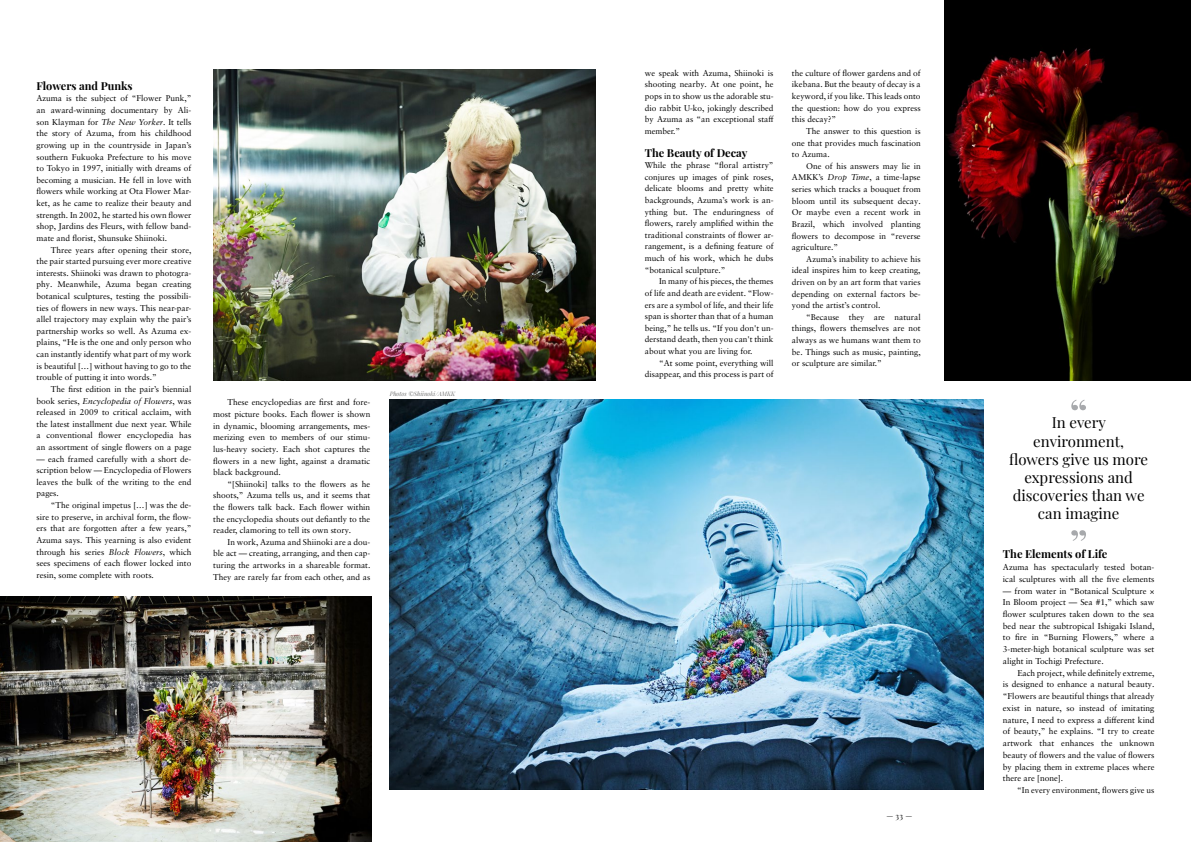
<style>
.page{position:relative;width:1191px;height:842px;background:#fff}
.page>*{position:absolute;margin:0;border:0;box-sizing:border-box;transform-origin:0 0}
.t1{font:15px/18px "Playfair Display";color:#000;text-align:center}
.t2{font:700 11.1px "Playfair Display";color:#000}
.t3{font:700 11px "Playfair Display";color:#000}
.t4{font:8.5px/11.7px "Sabon LT Pro";color:#000;text-align:justify}
.t5{font:8.4px/11.6px "Sabon LT Pro";color:#000;text-align:justify}
.t6{font:8px "Playfair Display";color:#000}
.t7{font:italic 6px "Playfair Display";color:#737373}
.s1{font-style:italic}
</style>
<div class="page">
<img style="left:213px;top:69px;width:382px;height:311px">
<img style="left:390px;top:400px;width:594px;height:389px">
<img style="left:944px;top:0;width:247px;height:380px">
<img style="left:0;top:596px;width:372px;height:246px">
<svg style="left:1071px;top:400px;width:15px;height:10px"></svg>
<svg style="left:1071px;top:530px;width:15px;height:11px"></svg>
<h3 class="t3" style="left:37px;top:77px;width:98px">Flowers and Punks</h3>
<p class="t5" style="left:37px;top:93px;width:156px">Azuma is the subject of “Flower Punk,” an award-winning documentary by Ali&shy;son Klayman for <span class="s1">The New Yorker</span>. It tells the story of Azuma, from his childhood growing up in the countryside in Japan’s southern Fukuoka Prefecture to his move to Tokyo in 1997, initially with dreams of becoming a musician. He fell in love with flowers while working at Ota Flower Mar&shy;ket, as he came to realize their beauty and strength. In 2002, he started his own flower shop, Jardins des Fleurs, with fellow band&shy;mate and florist, Shunsuke Shiinoki.</p>
<p class="t5" style="left:37px;top:244px;width:156px;text-indent:14px">Three years after opening their store, the pair started pursuing ever more creative interests. Shiinoki was drawn to photogra&shy;phy. Meanwhile, Azuma began creating botanical sculptures, testing the possibili&shy;ties of flowers in new ways. This near-par&shy;allel trajectory may explain why the pair’s partnership works so well. As Azuma ex&shy;plains, “He is the one and only person who can instantly identify what part of my work is beautiful […] without having to go to the trouble of putting it into words.”</p>
<p class="t5" style="left:37px;top:383px;width:156px;text-indent:14px">The first edition in the pair’s biennial book series, <span class="s1">Encyclopedia of Flowers</span>, was released in 2009 to critical acclaim, with the latest installment due next year. While a conventional flower encyclopedia has an assortment of single flowers on a page</p>
<p class="t5" style="left:37px;top:453px;width:156px">— each framed carefully with a short de&shy;scription below — Encyclopedia of Flowers leaves the bulk of the writing to the end pages.</p>
<p class="t5" style="left:37px;top:499px;width:156px;text-indent:14px">“The original impetus […] was the de&shy;sire to preserve, in archival form, the flow&shy;ers that are forgotten after a few years,” Azuma says. This yearning is also evident through his series <span class="s1">Block Flowers</span>, which sees specimens of each flower locked into resin, some complete with roots.</p>
<p class="t5" style="left:213px;top:397px;width:158px;text-indent:14px">These encyclopedias are first and fore&shy;most picture books. Each flower is shown in dynamic, blooming arrangements, mes&shy;merizing even to members of our stimu&shy;lus-heavy society. Each shot captures the flowers in a new light, against a dramatic black background.</p>
<p class="t5" style="left:213px;top:478px;width:158px;text-indent:14px">“[Shiinoki] talks to the flowers as he shoots,” Azuma tells us, and it seems that the flowers talk back. Each flower within the encyclopedia shouts out defiantly to the reader, clamoring to tell its own story.</p>
<p class="t5" style="left:213px;top:536px;width:158px;text-indent:14px">In work, Azuma and Shiinoki are a dou&shy;ble act — creating, arranging, and then cap&shy;turing the artworks in a shareable format.<br>They are rarely far from each other, and as</p>
<p class="t7" style="left:390px;top:389px;width:67px">Photos ©︎Shiinoki/AMKK</p>
<p class="t5" style="left:645px;top:67px;width:130px">we speak with Azuma, Shiinoki is shooting nearby. At one point, he pops in to show us the adorable stu&shy;dio rabbit U-ko, jokingly described by Azuma as “an exceptional staff member.”</p>
<h3 class="t3" style="left:645px;top:144px;width:104px">The Beauty of Decay</h3>
<p class="t5" style="left:645px;top:159px;width:130px">While the phrase “floral artistry” conjures up images of pink roses, delicate blooms and pretty white backgrounds, Azuma’s work is an&shy;ything but. The enduringness of flowers, rarely amplified within the traditional constraints of flower ar&shy;rangement, is a defining feature of much of his work, which he dubs “botanical sculpture.”</p>
<p class="t5" style="left:645px;top:275px;width:130px;text-indent:14px">In many of his pieces, the themes of life and death are evident. “Flow&shy;ers are a symbol of life, and their life span is shorter than that of a human being,” he tells us. “If you don't un&shy;derstand death, then you can't think about what you are living for.</p>
<p class="t5" style="left:645px;top:357px;width:130px;text-align:right">“At some point, everything will disappear, and this process is part of</p>
<p class="t5" style="left:792px;top:67px;width:130px">the culture of flower gardens and of ikebana. But the beauty of decay is a keyword, if you like. This leads onto the question: how do you express this decay?”</p>
<p class="t5" style="left:792px;top:125px;width:130px;text-indent:14px">The answer to this question is one that provides much fascination to Azuma.</p>
<p class="t5" style="left:792px;top:160px;width:130px;text-indent:14px">One of his answers may lie in AMKK’s <span class="s1">Drop Time</span>, a time-lapse series which tracks a bouquet from bloom until its subsequent decay.<br>Or maybe even a recent work in Brazil, which involved planting flowers to decompose in “reverse agriculture.”</p>
<p class="t5" style="left:792px;top:253px;width:130px;text-indent:14px">Azuma’s inability to achieve his ideal inspires him to keep creating, driven on by an art form that varies depending on external factors be&shy;yond the artist’s control.</p>
<p class="t5" style="left:792px;top:311px;width:130px;text-indent:14px">“Because they are natural things, flowers themselves are not always as we humans want them to be. Things such as music, painting, or sculpture are similar.”</p>
<p class="t6" style="left:886px;top:810px;width:27px">— 33 —</p>
<h1 class="t1" style="left:1009px;top:413px;width:140px">In every environment, flowers give us more expressions and discoveries than we can imagine</h1>
<h2 class="t2" style="left:1003px;top:545px;width:106px">The Elements of Life</h2>
<p class="t4" style="left:1003px;top:561px;width:153px">Azuma has spectacularly tested botan&shy;ical sculptures with all the five elements</p>
<p class="t4" style="left:1003px;top:584px;width:153px">— from water in “Botanical Sculpture × In Bloom project — Sea #1,” which saw flower sculptures taken down to the sea bed near the subtropical Ishigaki Island, to fire in “Burning Flowers,” where a 3-meter-high botanical sculpture was set alight in Tochigi Prefecture.</p>
<p class="t4" style="left:1003px;top:667px;width:153px;text-indent:14px">Each project, while definitely extreme, is designed to enhance a natural beauty. “Flowers are beautiful things that already exist in nature, so instead of imitating nature, I need to express a different kind of beauty,” he explains. “I try to create artwork that enhances the unknown beauty of flowers and the value of flowers by placing them in extreme places where there are [none].</p>
<p class="t5" style="left:1017px;top:784px;width:139px">“In every environment, flowers give us</p>
</div>
